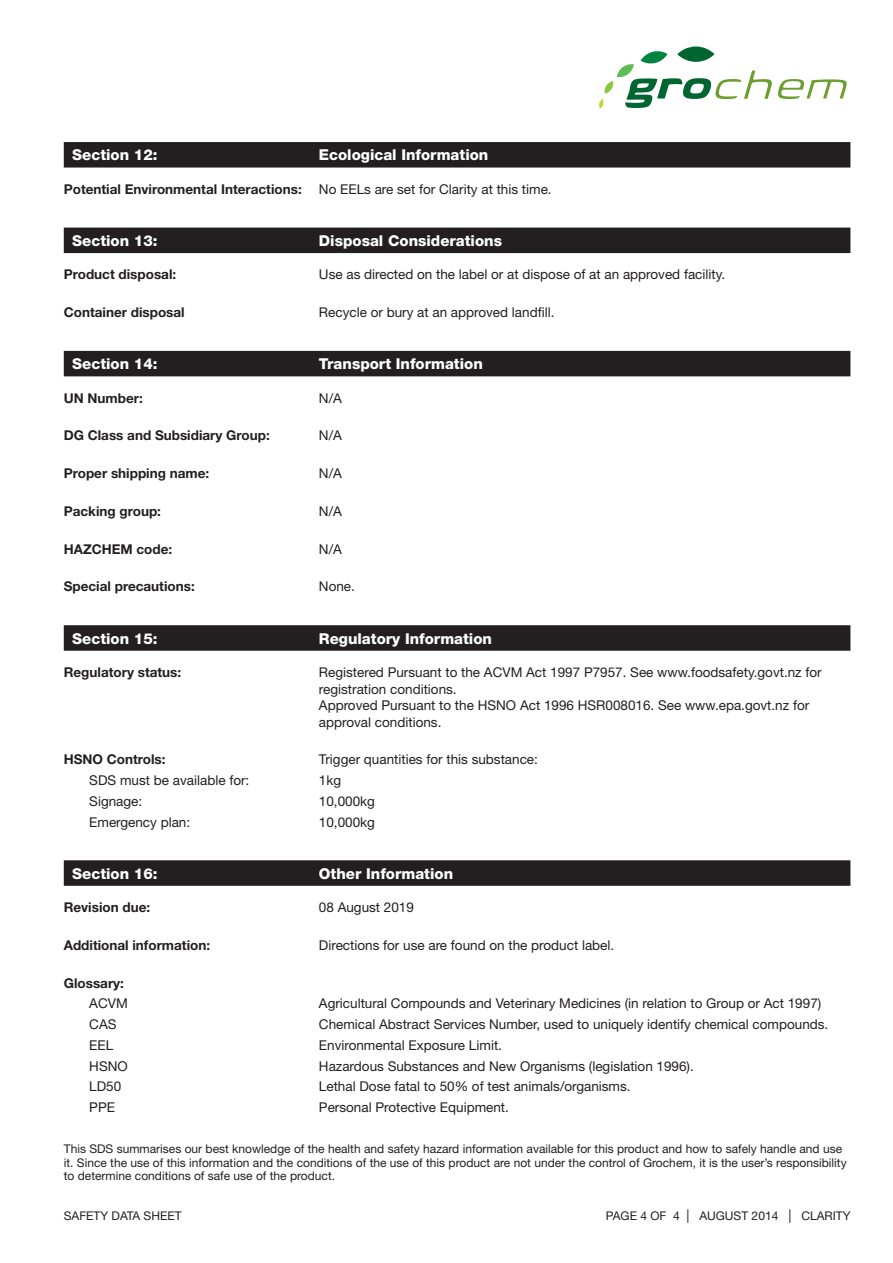
<style>
.page{position:relative;width:893px;height:1263px;background:#fff}
.page>*{position:absolute;margin:0;border:0;box-sizing:border-box;transform-origin:0 0}
.t1{font:800 15px "Helvetica Neue";color:#fff}
.t2{font:13.5px/16.5px "Helvetica Neue";color:#231f20}
.t3{font:700 13.5px "Helvetica Neue";color:#231f20}
.t4{font:12px/13.5px "Helvetica Neue";color:#231f20}
.s1{font-size:13.5px}
</style>
<div class="page">
<svg style="left:778px;top:79px;width:69px;height:20px"></svg>
<svg style="left:599px;top:46px;width:173px;height:63px"></svg>
<div style="left:64px;top:142px;width:786px;height:26px;background:#231f20"></div>
<div style="left:64px;top:228px;width:786px;height:25px;background:#231f20"></div>
<div style="left:64px;top:351px;width:786px;height:25px;background:#231f20"></div>
<div style="left:64px;top:625px;width:786px;height:26px;background:#231f20"></div>
<div style="left:64px;top:860px;width:786px;height:26px;background:#231f20"></div>
<p class="t1" style="left:72px;top:146px;width:87px">Section 12:</p>
<p class="t1" style="left:319px;top:146px;width:171px">Ecological Information</p>
<p class="t3" style="left:64px;top:181px;width:239px">Potential Environmental Interactions:</p>
<p class="t2" style="left:319px;top:181px;width:234px">No EELs are set for Clarity at this time.</p>
<p class="t1" style="left:72px;top:232px;width:87px">Section 13:</p>
<p class="t1" style="left:319px;top:232px;width:185px">Disposal Considerations</p>
<p class="t3" style="left:64px;top:266px;width:114px">Product disposal:</p>
<p class="t2" style="left:319px;top:266px;width:408px">Use as directed on the label or at dispose of at an approved facility.</p>
<p class="t3" style="left:64px;top:304px;width:122px">Container disposal</p>
<p class="t2" style="left:319px;top:304px;width:237px">Recycle or bury at an approved landfill.</p>
<p class="t1" style="left:72px;top:355px;width:87px">Section 14:</p>
<p class="t1" style="left:319px;top:355px;width:165px">Transport Information</p>
<p class="t3" style="left:64px;top:389px;width:81px">UN Number:</p>
<p class="t2" style="left:319px;top:389px;width:24px">N/A</p>
<p class="t3" style="left:64px;top:427px;width:207px">DG Class and Subsidiary Group:</p>
<p class="t2" style="left:319px;top:427px;width:24px">N/A</p>
<p class="t3" style="left:64px;top:465px;width:147px">Proper shipping name:</p>
<p class="t2" style="left:319px;top:465px;width:24px">N/A</p>
<p class="t3" style="left:64px;top:503px;width:99px">Packing group:</p>
<p class="t2" style="left:319px;top:503px;width:24px">N/A</p>
<p class="t3" style="left:64px;top:540px;width:110px">HAZCHEM code:</p>
<p class="t2" style="left:319px;top:540px;width:24px">N/A</p>
<p class="t3" style="left:64px;top:578px;width:132px">Special precautions:</p>
<p class="t2" style="left:319px;top:578px;width:38px">None.</p>
<p class="t1" style="left:72px;top:629px;width:87px">Section 15:</p>
<p class="t1" style="left:319px;top:629px;width:175px">Regulatory Information</p>
<p class="t3" style="left:64px;top:664px;width:119px">Regulatory status:</p>
<p class="t2" style="left:319px;top:664px;width:504px">Registered Pursuant to the ACVM Act 1997 P7957. See www.foodsafety.govt.nz for registration conditions.<br>Approved Pursuant to the HSNO Act 1996 HSR008016. See www.epa.govt.nz for approval conditions.</p>
<p class="t3" style="left:64px;top:751px;width:103px">HSNO Controls:</p>
<p class="t2" style="left:319px;top:751px;width:221px">Trigger quantities for this substance:</p>
<p class="t2" style="left:89px;top:772px;width:162px">SDS must be available for:</p>
<p class="t2" style="left:319px;top:772px;width:24px">1kg</p>
<p class="t2" style="left:89px;top:792px;width:55px">Signage:</p>
<p class="t2" style="left:319px;top:792px;width:58px">10,000kg</p>
<p class="t2" style="left:89px;top:813px;width:102px">Emergency plan:</p>
<p class="t2" style="left:319px;top:813px;width:58px">10,000kg</p>
<p class="t1" style="left:72px;top:864px;width:87px">Section 16:</p>
<p class="t1" style="left:319px;top:864px;width:136px">Other Information</p>
<p class="t3" style="left:64px;top:899px;width:88px">Revision due:</p>
<p class="t2" style="left:319px;top:899px;width:97px">08 August 2019</p>
<p class="t3" style="left:64px;top:937px;width:148px">Additional information:</p>
<p class="t2" style="left:319px;top:937px;width:297px">Directions for use are found on the product label.</p>
<p class="t3" style="left:64px;top:974px;width:62px">Glossary:</p>
<p class="t2" style="left:89px;top:995px;width:40px">ACVM</p>
<p class="t2" style="left:319px;top:995px;width:504px">Agricultural Compounds and Veterinary Medicines (in relation to Group or Act 1997)</p>
<p class="t2" style="left:89px;top:1016px;width:29px">CAS</p>
<p class="t2" style="left:319px;top:1016px;width:511px">Chemical Abstract Services Number, used to uniquely identify chemical compounds.</p>
<p class="t2" style="left:89px;top:1037px;width:26px">EEL</p>
<p class="t2" style="left:319px;top:1037px;width:185px">Environmental Exposure Limit.</p>
<p class="t2" style="left:89px;top:1057px;width:40px">HSNO</p>
<p class="t2" style="left:319px;top:1057px;width:376px">Hazardous Substances and New Organisms (legislation 1996).</p>
<p class="t2" style="left:89px;top:1078px;width:34px">LD50</p>
<p class="t2" style="left:319px;top:1078px;width:313px">Lethal Dose fatal to 50% of test animals/organisms.</p>
<p class="t2" style="left:89px;top:1099px;width:27px">PPE</p>
<p class="t2" style="left:319px;top:1099px;width:192px">Personal Protective Equipment.</p>
<p class="t4" style="left:64px;top:1142px;width:784px">This SDS summarises our best knowledge of the health and safety hazard information available for this product and how to safely handle and use it. Since the use of this information and the conditions of the use of this product are not under the control of Grochem, it is the user’s responsibility to determine conditions of safe use of the product.</p>
<p class="t4" style="left:64px;top:1209px;width:119px">SAFETY DATA SHEET</p>
<p class="t4" style="left:606px;top:1209px;width:246px">PAGE 4 OF 4 <span class="s1">|</span> AUGUST 2014 <span class="s1">|</span> CLARITY</p>
</div>
